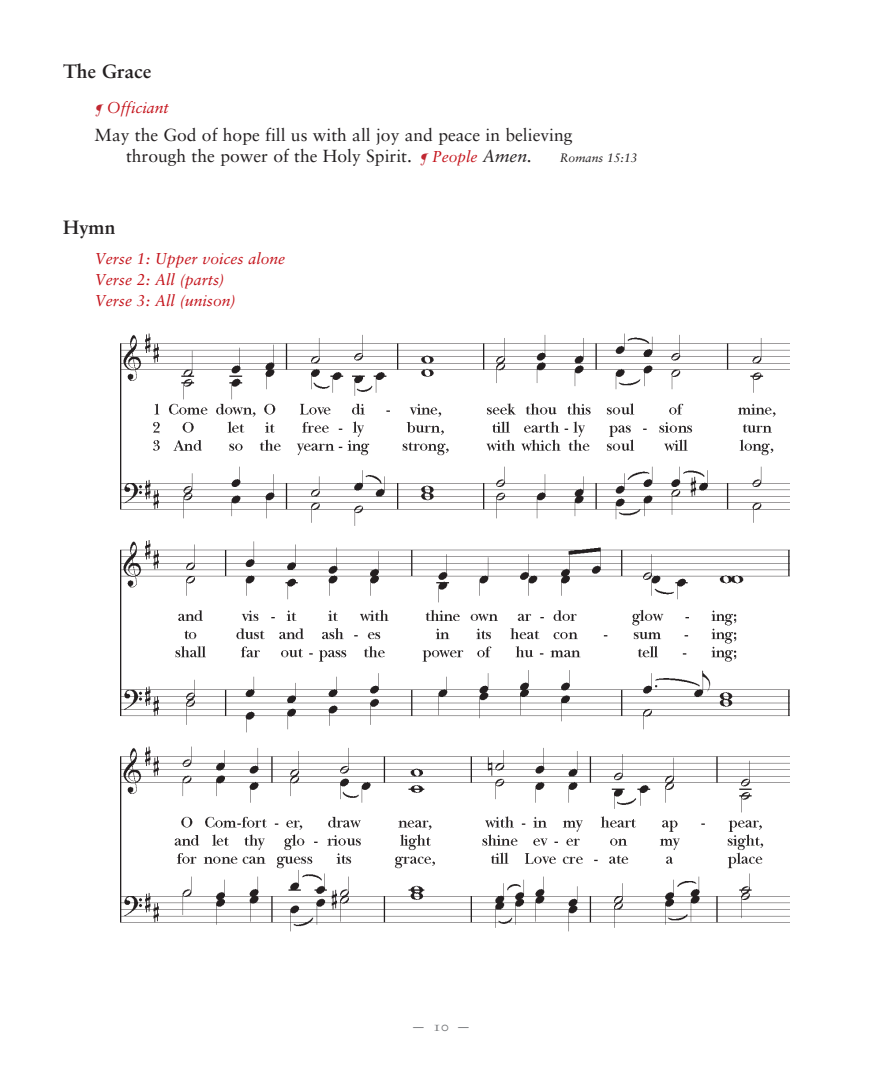
<style>
.page{position:relative;width:882px;height:1071px;background:#fff}
.page>*{position:absolute;margin:0;border:0;box-sizing:border-box;transform-origin:0 0}
.t1{font:700 19.25px "Sabon LT";color:#231f20}
.t2{font:17.5px "Sabon LT";color:#231f20}
.t3{font:italic 15.75px "Sabon LT";color:#c4121a}
.t4{font:14px "Sabon Roman SC";color:#76787b}
.t5{font:italic 12.25px "Sabon LT";color:#231f20}
.s1{font-family:"Adobe Garamond Pro";color:#c12832}
.s2{font-family:"Adobe Garamond Pro";font-style:italic;font-size:15.75px;color:#c12832}
.s3{font-style:italic;font-size:15.75px;color:#c4121a}
.s4{font-style:italic}
</style>
<div class="page">
<img style="left:120px;top:333px;width:670px;height:599px">
<p class="t1" style="left:63px;top:59px;width:90px">The Grace</p>
<p class="t3" style="left:94px;top:98px;width:76px"><span class="s1">¶</span> Officiant</p>
<p class="t2" style="left:94px;top:124px;width:480px">May the God of hope fill us with all joy and peace in believing</p>
<p class="t2" style="left:126px;top:145px;width:408px">through the power of the Holy Spirit. <span class="s2">¶</span> <span class="s3">People</span> <span class="s4">Amen.</span></p>
<p class="t5" style="left:560px;top:150px;width:79px">Romans 15:13</p>
<p class="t1" style="left:63px;top:215px;width:54px">Hymn</p>
<p class="t3" style="left:94px;top:249px;width:192px">Verse 1: Upper voices alone</p>
<p class="t3" style="left:94px;top:270px;width:131px">Verse 2: All (parts)</p>
<p class="t3" style="left:94px;top:291px;width:143px">Verse 3: All (unison)</p>
<p class="t4" style="left:411px;top:1018px;width:61px">— 10 —</p>
</div>
